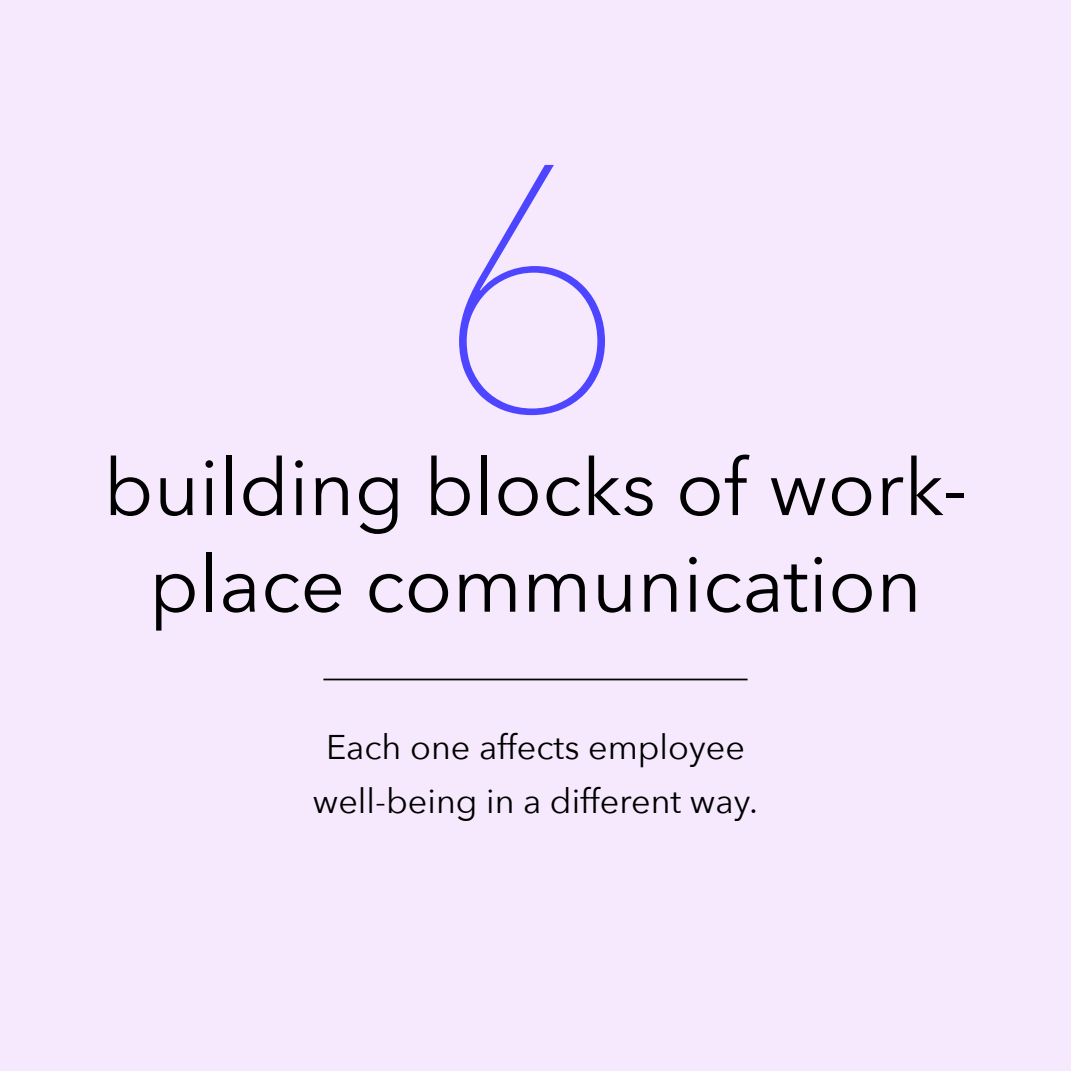
<style>
.page{position:relative;width:1071px;height:1071px;background:#f6e9fd}
.page>*{position:absolute;margin:0;border:0;box-sizing:border-box;transform-origin:0 0}
.t1{font:200 347.55px "Avenir Next";color:#4d45ff}
.t2{font:78.75px/96.6px "Avenir Next";color:#000;text-align:center}
.t3{font:34.12px/54.2px "Avenir Next";color:#000;text-align:center}
</style>
<div class="page">
<hr style="left:323px;top:679px;width:425px;height:1px;background:#000">
<h1 class="t1" style="left:435px;top:-3px;width:196px">6</h1>
<h2 class="t2" style="left:104px;top:436px;width:865px">building blocks of work&shy;place communication</h2>
<p class="t3" style="left:313px;top:718px;width:447px">Each one affects employee well-being in a different way.</p>
</div>
